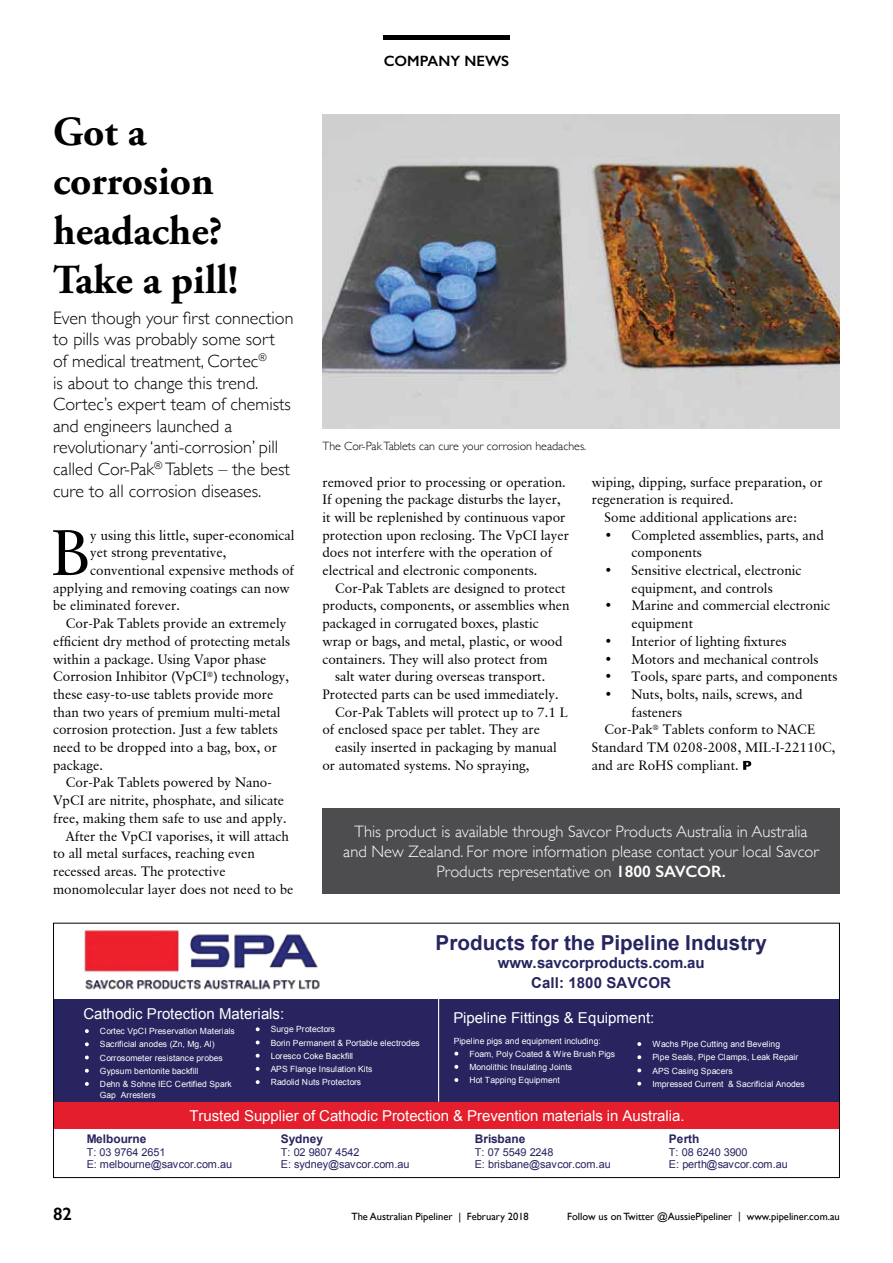
<style>
.page{position:relative;width:893px;height:1263px;background:#fff}
.page>*{position:absolute;margin:0;border:0;box-sizing:border-box;transform-origin:0 0}
.t1{font:64.2px "Classical Garamond BT";color:#000}
.t2{font:700 41.25px/49.5px "Adobe Garamond Pro";color:#000}
.t3{font:700 20.55px "Arial";color:#27245f}
.t4{font:300 18px/21.6px "Gill Sans";color:#000}
.t5{font:600 18px "Gill Sans";color:#000}
.t6{font:300 16.5px/19.8px "Gill Sans";color:#fff;text-align:center}
.t7{font:15px "Arial";letter-spacing:-.005em;color:#fff}
.t8{font:700 15px/19.2px "Arial";letter-spacing:.005em;color:#27245f;text-align:center}
.t9{font:600 15px "Gill Sans";color:#000}
.t10{font:13.5px/17.7px "Classical Garamond BT";color:#000}
.t11{font:300 12px "Gill Sans";color:#000}
.t12{font:700 11.85px "Arial";color:#27245f}
.t13{font:10.8px "Arial";letter-spacing:-.01em;color:#27245f}
.t14{font:10.5px "Gill Sans";color:#000}
.t15{font:8.55px/13.2px "Arial";color:#fff}
.s1{font-weight:600}
</style>
<div class="page">
<div style="left:383px;top:35px;width:127px;height:5px;background:#000"></div>
<svg style="left:743px;top:761px;width:8px;height:9px"></svg>
<div style="left:322px;top:809px;width:518px;height:85px;background:#4d4d4f"></div>
<img style="left:322px;top:115px;width:518px;height:314px">
<div style="left:54px;top:999px;width:785px;height:103px;background:#27245f"></div>
<div style="left:54px;top:1102px;width:785px;height:27px;background:#e41e2c"></div>
<svg style="left:85px;top:1029px;width:4px;height:4px"></svg>
<svg style="left:85px;top:1042px;width:4px;height:4px"></svg>
<svg style="left:85px;top:1055px;width:4px;height:4px"></svg>
<svg style="left:85px;top:1069px;width:4px;height:4px"></svg>
<svg style="left:85px;top:1082px;width:4px;height:4px"></svg>
<svg style="left:454px;top:1052px;width:4px;height:3px"></svg>
<svg style="left:454px;top:1065px;width:4px;height:4px"></svg>
<svg style="left:454px;top:1078px;width:4px;height:4px"></svg>
<svg style="left:637px;top:1042px;width:4px;height:4px"></svg>
<svg style="left:637px;top:1055px;width:4px;height:4px"></svg>
<svg style="left:637px;top:1068px;width:4px;height:4px"></svg>
<svg style="left:637px;top:1082px;width:4px;height:3px"></svg>
<hr style="left:438px;top:996px;width:1px;height:106px;background:#fff">
<svg style="left:256px;top:1027px;width:4px;height:4px"></svg>
<svg style="left:256px;top:1040px;width:4px;height:4px"></svg>
<svg style="left:256px;top:1054px;width:4px;height:4px"></svg>
<svg style="left:256px;top:1067px;width:4px;height:4px"></svg>
<svg style="left:256px;top:1080px;width:4px;height:4px"></svg>
<img style="left:84px;top:930px;width:236px;height:60px">
<div style="left:53px;top:923px;width:787px;height:255px;border:1px solid #000"></div>
<h2 class="t2" style="left:53px;top:108px;width:187px">Got a corrosion headache?<br>Take a pill!</h2>
<p class="t4" style="left:53px;top:306px;width:242px">Even though your first connection to pills was probably some sort<br>of medical treatment, Cortec<sup>®<br></sup>is about to change this trend.<br>Cortec’s expert team of chemists and engineers launched a revolutionary ‘anti-corrosion’ pill called Cor-Pak<sup>®</sup> Tablets – the best cure to all corrosion diseases.</p>
<h1 class="t1" style="left:51px;top:513px;width:41px">B</h1>
<p class="t10" style="left:90px;top:526px;width:206px">y using this little, super-economical</p>
<p class="t10" style="left:90px;top:544px;width:138px">yet strong preventative,</p>
<p class="t10" style="left:90px;top:561px;width:205px">conventional expensive methods of</p>
<p class="t10" style="left:53px;top:579px;width:238px">applying and removing coatings can now</p>
<p class="t10" style="left:53px;top:597px;width:128px">be eliminated forever.</p>
<p class="t10" style="left:66px;top:614px;width:222px">Cor-Pak Tablets provide an extremely</p>
<p class="t10" style="left:53px;top:632px;width:238px">efficient dry method of protecting metals</p>
<p class="t10" style="left:53px;top:650px;width:215px">within a package. Using Vapor phase</p>
<p class="t10" style="left:53px;top:667px;width:237px">Corrosion Inhibitor (VpCI<sup>®</sup>) technology,</p>
<p class="t10" style="left:53px;top:685px;width:222px">these easy-to-use tablets provide more</p>
<p class="t10" style="left:53px;top:703px;width:229px">than two years of premium multi-metal</p>
<p class="t10" style="left:53px;top:721px;width:226px">corrosion protection. Just a few tablets</p>
<p class="t10" style="left:53px;top:738px;width:225px">need to be dropped into a bag, box, or</p>
<p class="t10" style="left:53px;top:756px;width:51px">package.</p>
<p class="t10" style="left:66px;top:774px;width:207px">Cor-Pak Tablets powered by Nano-</p>
<p class="t10" style="left:53px;top:791px;width:232px">VpCI are nitrite, phosphate, and silicate</p>
<p class="t10" style="left:53px;top:809px;width:235px">free, making them safe to use and apply.</p>
<p class="t10" style="left:66px;top:827px;width:225px">After the VpCI vaporises, it will attach</p>
<p class="t10" style="left:53px;top:844px;width:203px">to all metal surfaces, reaching even</p>
<p class="t10" style="left:53px;top:862px;width:174px">recessed areas. The protective</p>
<p class="t10" style="left:53px;top:880px;width:242px">monomolecular layer does not need to be</p>
<p class="t9" style="left:384px;top:52px;width:127px">COMPANY NEWS</p>
<p class="t11" style="left:322px;top:437px;width:265px">The Cor-Pak Tablets can cure your corrosion headaches.</p>
<p class="t10" style="left:322px;top:473px;width:248px">removed prior to processing or operation.<br>If opening the package disturbs the layer, it will be replenished by continuous vapor protection upon reclosing. The VpCI layer does not interfere with the operation of electrical and electronic components.</p>
<p class="t10" style="left:335px;top:579px;width:232px">Cor-Pak Tablets are designed to protect</p>
<p class="t10" style="left:322px;top:597px;width:249px">products, components, or assemblies when</p>
<p class="t10" style="left:322px;top:614px;width:218px">packaged in corrugated boxes, plastic</p>
<p class="t10" style="left:322px;top:632px;width:242px">wrap or bags, and metal, plastic, or wood</p>
<p class="t10" style="left:322px;top:650px;width:227px">containers. They will also protect from</p>
<p class="t10" style="left:335px;top:667px;width:212px">salt water during overseas transport.</p>
<p class="t10" style="left:322px;top:685px;width:238px">Protected parts can be used immediately.</p>
<p class="t10" style="left:335px;top:703px;width:234px">Cor-Pak Tablets will protect up to 7.1 L</p>
<p class="t10" style="left:322px;top:721px;width:219px">of enclosed space per tablet. They are</p>
<p class="t10" style="left:335px;top:738px;width:223px">easily inserted in packaging by manual</p>
<p class="t10" style="left:322px;top:756px;width:209px">or automated systems. No spraying,</p>
<p class="t10" style="left:592px;top:473px;width:232px">wiping, dipping, surface preparation, or</p>
<p class="t10" style="left:592px;top:490px;width:143px">regeneration is required.</p>
<p class="t10" style="left:605px;top:508px;width:194px">Some additional applications are:</p>
<p class="t10" style="left:632px;top:526px;width:194px;text-indent:-27px">• Completed assemblies, parts, and components</p>
<p class="t10" style="left:605px;top:561px;width:199px;text-align:center">• Sensitive electrical, electronic equipment, and controls</p>
<p class="t10" style="left:632px;top:597px;width:200px;text-indent:-27px">• Marine and commercial electronic equipment</p>
<p class="t10" style="left:605px;top:632px;width:184px">• Interior of lighting fixtures</p>
<p class="t10" style="left:605px;top:650px;width:216px">• Motors and mechanical controls</p>
<p class="t10" style="left:605px;top:667px;width:234px">• Tools, spare parts, and components</p>
<p class="t10" style="left:605px;top:685px;width:199px">• Nuts, bolts, nails, screws, and</p>
<p class="t10" style="left:632px;top:703px;width:52px">fasteners</p>
<p class="t10" style="left:605px;top:721px;width:212px">Cor-Pak<sup>®</sup> Tablets conform to NACE</p>
<p class="t10" style="left:592px;top:738px;width:245px">Standard TM 0208-2008, MIL-I-22110C,</p>
<p class="t10" style="left:592px;top:756px;width:149px">and are RoHS compliant.</p>
<p class="t6" style="left:343px;top:821px;width:477px">This product is available through Savcor Products Australia in Australia and New Zealand. For more information please contact your local Savcor<br>Products representative on <span class="s1">1800 SAVCOR.</span></p>
<h3 class="t3" style="left:436px;top:929px;width:333px">Products for the Pipeline Industry</h3>
<p class="t8" style="left:498px;top:954px;width:208px">www.savcorproducts.com.au<br>Call: 1800 SAVCOR</p>
<p class="t7" style="left:83px;top:1004px;width:202px">Cathodic Protection Materials:</p>
<p class="t7" style="left:453px;top:1008px;width:203px">Pipeline Fittings &amp; Equipment:</p>
<p class="t15" style="left:271px;top:1023px;width:150px">Surge Protectors<br>Borin Permanent &amp; Portable electrodes<br>Loresco Coke Backfill<br>APS Flange Insulation Kits<br>Radolid Nuts Protectors</p>
<p class="t15" style="left:100px;top:1025px;width:136px">Cortec VpCI Preservation Materials<br>Sacrificial anodes (Zn, Mg, Al)<br>Corrosometer resistance probes<br>Gypsum bentonite backfill<br>Dehn &amp; Sohne IEC Certified Spark</p>
<p class="t15" style="left:100px;top:1088px;width:57px">Gap Arresters</p>
<p class="t15" style="left:469px;top:1034px;width:147px;text-indent:-16px">Pipeline pigs and equipment including:<br>Foam, Poly Coated &amp; Wire Brush Pigs<br>Monolithic Insulating Joints<br>Hot Tapping Equipment</p>
<p class="t15" style="left:652px;top:1037px;width:154px">Wachs Pipe Cutting and Beveling<br>Pipe Seals, Pipe Clamps, Leak Repair<br>APS Casing Spacers<br>Impressed Current &amp; Sacrificial Anodes</p>
<p class="t7" style="left:189px;top:1105px;width:497px">Trusted Supplier of Cathodic Protection &amp; Prevention materials in Australia.</p>
<p class="t12" style="left:87px;top:1131px;width:61px">Melbourne</p>
<p class="t12" style="left:281px;top:1131px;width:44px">Sydney</p>
<p class="t12" style="left:475px;top:1131px;width:52px">Brisbane</p>
<p class="t12" style="left:669px;top:1131px;width:32px">Perth</p>
<p class="t13" style="left:87px;top:1145px;width:80px">T: 03 9764 2651</p>
<p class="t13" style="left:281px;top:1145px;width:80px">T: 02 9807 4542</p>
<p class="t13" style="left:475px;top:1145px;width:80px">T: 07 5549 2248</p>
<p class="t13" style="left:669px;top:1145px;width:80px">T: 08 6240 3900</p>
<p class="t13" style="left:87px;top:1157px;width:147px">E: melbourne@savcor.com.au</p>
<p class="t13" style="left:281px;top:1157px;width:130px">E: sydney@savcor.com.au</p>
<p class="t13" style="left:475px;top:1157px;width:137px">E: brisbane@savcor.com.au</p>
<p class="t13" style="left:669px;top:1157px;width:121px">E: perth@savcor.com.au</p>
<h3 class="t5" style="left:53px;top:1203px;width:21px">82</h3>
<p class="t14" style="left:351px;top:1211px;width:179px">The Australian Pipeliner | February 2018</p>
<p class="t14" style="left:567px;top:1211px;width:274px">Follow us on Twitter @AussiePipeliner | www.pipeliner.com.au</p>
</div>
